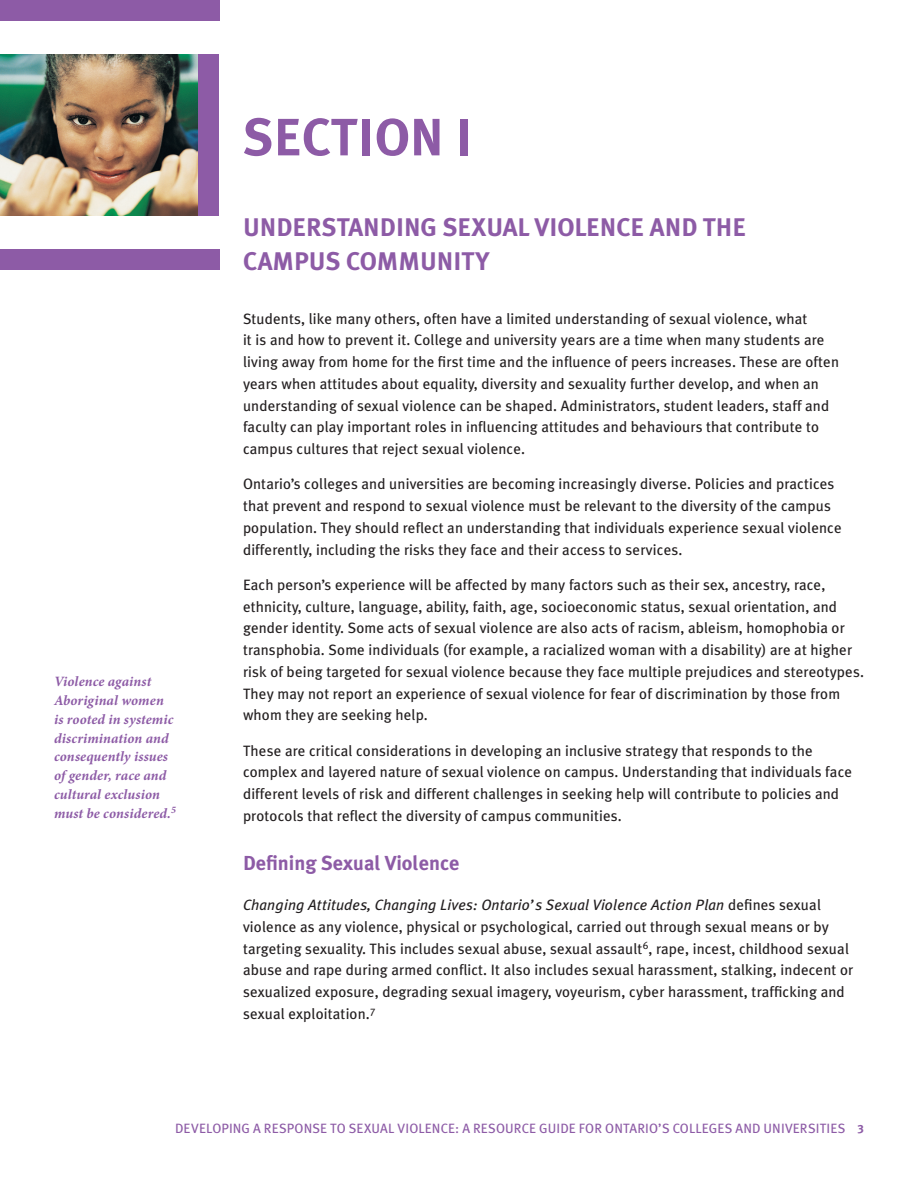
<style>
.page{position:relative;width:918px;height:1188px;background:#fff}
.page>*{position:absolute;margin:0;border:0;box-sizing:border-box;transform-origin:0 0}
.t1{font:700 52.5px "Meta Plus";color:#8d5ba6}
.t2{font:700 25.5px/34.5px "Meta Plus";color:#8d5ba6}
.t3{font:700 20.25px "Meta Plus";color:#8d5ba6}
.t4{font:15px/21.8px "Meta Plus";letter-spacing:.01em;color:#231f20}
.t5{font:italic 700 14.25px/18.8px "Minion Pro";letter-spacing:.005em;color:#8d5ba6}
.t6{font:13.5px "Meta Plus Book Caps";letter-spacing:.01em;color:#8d5ba6}
.s1{font-style:italic}
.s2{font-family:"Meta Plus Bold Caps";font-size:12px}
</style>
<div class="page">
<div style="left:0;top:249px;width:219px;height:21px;background:#8d5ba6"></div>
<div style="left:0;top:0;width:219px;height:21px;background:#8d5ba6"></div>
<img style="left:0;top:54px;width:198px;height:162px">
<div style="left:198px;top:54px;width:21px;height:162px;background:#8d5ba6"></div>
<h1 class="t1" style="left:243px;top:107px;width:231px">SECTION I</h1>
<p class="t5" style="left:54px;top:672px;width:124px">Violence against<br>Aboriginal women is rooted in systemic discrimination and consequently issues of gender, race and cultural exclusion must be considered.<sup>5</sup></p>
<h2 class="t2" style="left:243px;top:210px;width:505px">UNDERSTANDING SEXUAL VIOLENCE AND THE<br>CAMPUS COMMUNITY</h2>
<p class="t4" style="left:243px;top:307px;width:598px">Students, like many others, often have a limited understanding of sexual violence, what<br>it is and how to prevent it. College and university years are a time when many students are living away from home for the first time and the influence of peers increases. These are often years when attitudes about equality, diversity and sexuality further develop, and when an understanding of sexual violence can be shaped. Administrators, student leaders, staff and faculty can play important roles in influencing attitudes and behaviours that contribute to campus cultures that reject sexual violence.</p>
<p class="t4" style="left:243px;top:473px;width:600px">Ontario’s colleges and universities are becoming increasingly diverse. Policies and practices that prevent and respond to sexual violence must be relevant to the diversity of the campus population. They should reflect an understanding that individuals experience sexual violence differently, including the risks they face and their access to services.</p>
<p class="t4" style="left:243px;top:574px;width:623px">Each person’s experience will be affected by many factors such as their sex, ancestry, race, ethnicity, culture, language, ability, faith, age, socioeconomic status, sexual orientation, and gender identity. Some acts of sexual violence are also acts of racism, ableism, homophobia or transphobia. Some individuals (for example, a racialized woman with a disability) are at higher risk of being targeted for sexual violence because they face multiple prejudices and stereotypes.<br>They may not report an experience of sexual violence for fear of discrimination by those from whom they are seeking help.</p>
<p class="t4" style="left:243px;top:739px;width:611px">These are critical considerations in developing an inclusive strategy that responds to the complex and layered nature of sexual violence on campus. Understanding that individuals face different levels of risk and different challenges in seeking help will contribute to policies and protocols that reflect the diversity of campus communities.</p>
<h3 class="t3" style="left:243px;top:852px;width:218px">Defining Sexual Violence</h3>
<p class="t4" style="left:243px;top:894px;width:612px"><span class="s1">Changing Attitudes, Changing Lives: Ontario’s Sexual Violence Action Plan</span> defines sexual violence as any violence, physical or psychological, carried out through sexual means or by targeting sexuality. This includes sexual abuse, sexual assault<sup>6</sup>, rape, incest, childhood sexual abuse and rape during armed conflict. It also includes sexual harassment, stalking, indecent or sexualized exposure, degrading sexual imagery, voyeurism, cyber harassment, trafficking and sexual exploitation.<sup>7</sup></p>
<p class="t6" style="left:175px;top:1120px;width:690px">DEVELOPING A RESPONSE TO SEXUAL VIOLENCE: A RESOURCE GUIDE FOR ONTARIO’S COLLEGES AND UNIVERSITIES <span class="s2">3</span></p>
</div>
